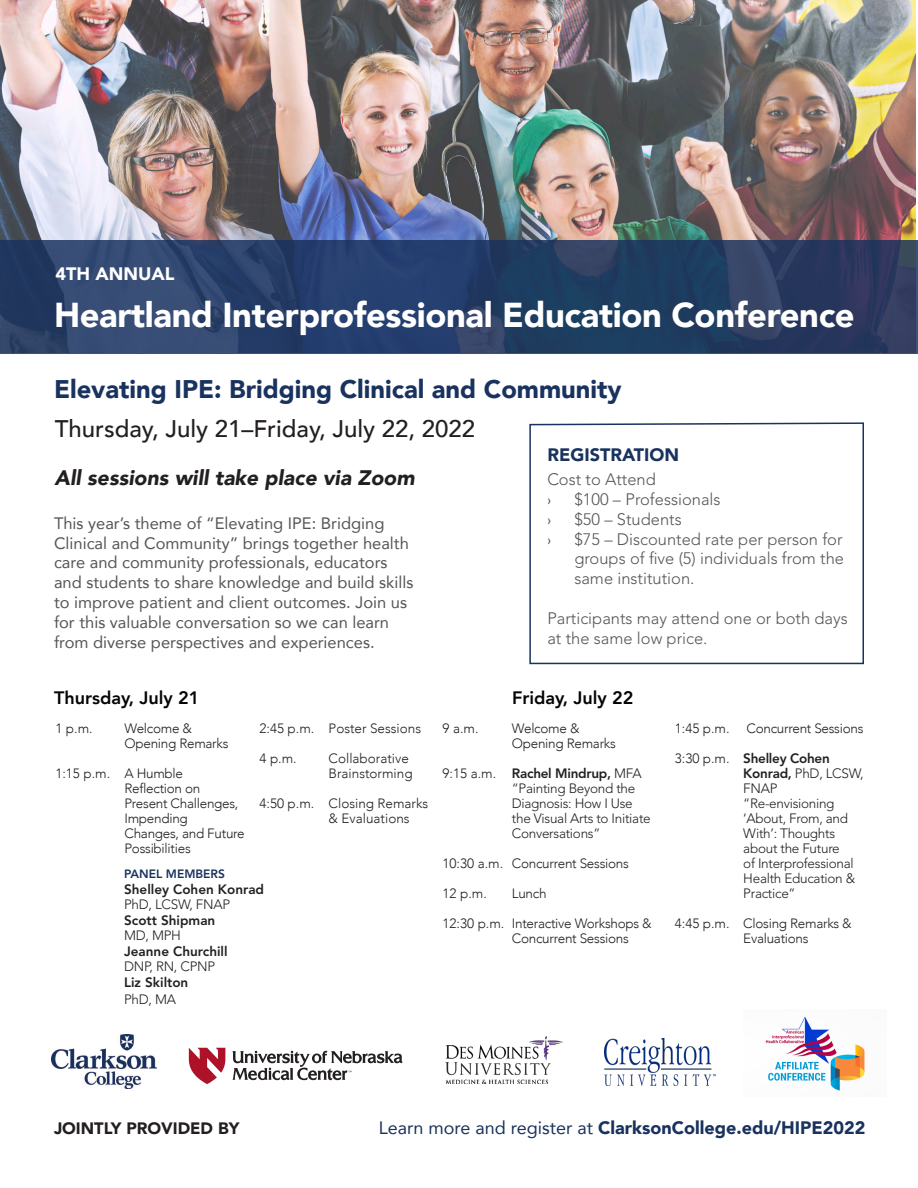
<style>
.page{position:relative;width:918px;height:1188px;background:#fff}
.page>*{position:absolute;margin:0;border:0;box-sizing:border-box;transform-origin:0 0}
.t1{font:900 34.5px "Avenir";letter-spacing:-.01em;color:#fff}
.t2{font:900 25.5px "Avenir";color:#19325e}
.t3{font:500 24px "Avenir";color:#231f20}
.t4{font:italic 900 21px "Avenir";color:#231f20}
.t5{font:900 18px "Avenir";color:#19325e}
.t6{font:800 18px "Avenir";color:#040503}
.t7{font:900 18px "Avenir";color:#fff}
.t8{font:16.5px/19.8px "Avenir";color:#545555}
.t9{font:300 16.5px/19.8px "Avenir LT Std";color:#545555;text-align:justify}
.t10{font:900 16.5px "Avenir";color:#231f20}
.t11{font:condensed 16.5px "Garth Graphic Std";color:#545555}
.t12{font:300 13.5px/15px "Avenir";letter-spacing:-.02em;color:#231f20}
.t13{font:300 13.5px/15px "Avenir LT Std";letter-spacing:-.02em;color:#231f20}
.t14{font:300 13.5px/15px "Avenir";color:#231f20}
.t15{font:800 13.5px "Avenir LT Std";color:#231f20}
.t16{font:800 13.5px/15px "Avenir LT Std";letter-spacing:-.02em;color:#231f20}
.t17{font:800 12px "Avenir LT Std";color:#19325e}
.s1{font-weight:300}
.s2{font-weight:400}
</style>
<div class="page">
<img style="left:0;top:0;width:916px;height:240px">
<svg style="left:0;top:240px;width:918px;height:114px;background:#283f66"></svg>
<svg style="left:529px;top:422px;width:335px;height:243px"></svg>
<svg style="left:189px;top:1048px;width:36px;height:36px"></svg>
<svg style="left:232px;top:1051px;width:171px;height:29px"></svg>
<img style="left:51px;top:1035px;width:106px;height:54px">
<img style="left:445px;top:1036px;width:118px;height:47px">
<img style="left:605px;top:1039px;width:110px;height:46px">
<img style="left:765px;top:1017px;width:100px;height:74px">
<p class="t7" style="left:56px;top:258px;width:120px">4TH ANNUAL</p>
<p class="t1" style="left:54px;top:286px;width:802px">Heartland Interprofessional Education Conference</p>
<p class="t2" style="left:54px;top:367px;width:569px">Elevating IPE: Bridging Clinical and Community</p>
<p class="t3" style="left:55px;top:408px;width:422px">Thursday, July 21–Friday, July 22, 2022</p>
<p class="t5" style="left:547px;top:439px;width:133px">REGISTRATION</p>
<p class="t9" style="left:547px;top:470px;width:110px">Cost to Attend</p>
<p class="t11" style="left:547px;top:489px;width:5px">›</p>
<p class="t9" style="left:574px;top:489px;width:148px">$100 – Professionals</p>
<p class="t11" style="left:547px;top:509px;width:5px">›</p>
<p class="t9" style="left:574px;top:509px;width:109px">$50 – Students</p>
<p class="t11" style="left:547px;top:529px;width:5px">›</p>
<p class="t9" style="left:574px;top:529px;width:271px">$75 – Discounted rate per person for groups of five (5) individuals from the same institution.</p>
<p class="t9" style="left:547px;top:608px;width:302px">Participants may attend one or both days at the same low price.</p>
<p class="t4" style="left:55px;top:460px;width:362px">All sessions will take place via Zoom</p>
<p class="t8" style="left:54px;top:513px;width:361px">This year’s theme of “Elevating IPE: Bridging Clinical and Community” brings together health care and community professionals, educators and students to share knowledge and build skills to improve patient and client outcomes. Join us for this valuable conversation so we can learn from diverse perspectives and experiences.</p>
<p class="t6" style="left:54px;top:684px;width:147px">Thursday, July 21</p>
<p class="t12" style="left:124px;top:721px;width:106px">Welcome &amp;<br>Opening Remarks</p>
<p class="t12" style="left:124px;top:766px;width:122px">A Humble<br>Reflection on<br>Present Challenges,<br>Impending<br>Changes, and Future<br>Possibilities</p>
<p class="t12" style="left:55px;top:721px;width:39px">1 p.m.</p>
<p class="t12" style="left:55px;top:766px;width:56px">1:15 p.m.</p>
<p class="t12" style="left:260px;top:721px;width:56px">2:45 p.m.</p>
<p class="t12" style="left:260px;top:751px;width:39px">4 p.m.</p>
<p class="t12" style="left:260px;top:796px;width:56px">4:50 p.m.</p>
<p class="t17" style="left:124px;top:866px;width:102px">PANEL MEMBERS</p>
<p class="t15" style="left:124px;top:881px;width:141px">Shelley Cohen Konrad</p>
<p class="t13" style="left:124px;top:897px;width:108px">PhD, LCSW, FNAP</p>
<p class="t15" style="left:124px;top:912px;width:93px">Scott Shipman</p>
<p class="t13" style="left:124px;top:928px;width:58px">MD, MPH</p>
<p class="t15" style="left:124px;top:943px;width:105px">Jeanne Churchill</p>
<p class="t13" style="left:124px;top:959px;width:93px">DNP, RN, CPNP</p>
<p class="t15" style="left:124px;top:975px;width:66px">Liz Skilton</p>
<p class="t13" style="left:124px;top:991px;width:53px">PhD, MA</p>
<p class="t14" style="left:329px;top:721px;width:94px">Poster Sessions</p>
<p class="t14" style="left:329px;top:751px;width:86px">Collaborative<br>Brainstorming</p>
<p class="t14" style="left:329px;top:796px;width:101px">Closing Remarks &amp; Evaluations</p>
<p class="t12" style="left:443px;top:721px;width:38px">9 a.m.</p>
<p class="t12" style="left:443px;top:766px;width:55px">9:15 a.m.</p>
<p class="t12" style="left:443px;top:856px;width:62px">10:30 a.m.</p>
<p class="t12" style="left:443px;top:886px;width:46px">12 p.m.</p>
<p class="t12" style="left:443px;top:916px;width:63px">12:30 p.m.</p>
<p class="t6" style="left:512px;top:684px;width:123px">Friday, July 22</p>
<p class="t12" style="left:512px;top:721px;width:106px">Welcome &amp;<br>Opening Remarks</p>
<p class="t16" style="left:512px;top:766px;width:131px">Rachel Mindrup, <span class="s1">MFA</span></p>
<p class="t13" style="left:512px;top:781px;width:140px">“Painting Beyond the<br>Diagnosis: How I Use the Visual Arts to Initiate<br>Conversations”</p>
<p class="t12" style="left:512px;top:856px;width:118px">Concurrent Sessions</p>
<p class="t12" style="left:512px;top:886px;width:36px">Lunch</p>
<p class="t12" style="left:512px;top:916px;width:141px">Interactive Workshops &amp;<br>Concurrent Sessions</p>
<p class="t12" style="left:675px;top:721px;width:56px">1:45 p.m.</p>
<p class="t12" style="left:675px;top:751px;width:56px">3:30 p.m.</p>
<p class="t12" style="left:675px;top:916px;width:56px">4:45 p.m.</p>
<p class="t12" style="left:747px;top:721px;width:118px">Concurrent Sessions</p>
<p class="t16" style="left:743px;top:751px;width:122px">Shelley Cohen<br>Konrad, <span class="s1">PhD, LCSW,<br>FNAP</span></p>
<p class="t13" style="left:743px;top:796px;width:113px">“Re-envisioning ‘About, From, and<br>With’: Thoughts about the Future<br>of Interprofessional<br>Health Education &amp;<br>Practice”</p>
<p class="t12" style="left:743px;top:916px;width:110px">Closing Remarks &amp;<br>Evaluations</p>
<p class="t10" style="left:54px;top:1114px;width:187px">JOINTLY PROVIDED BY</p>
<p class="t5" style="left:379px;top:1112px;width:488px"><span class="s2">Learn more and register at</span> ClarksonCollege.edu/HIPE2022</p>
</div>
